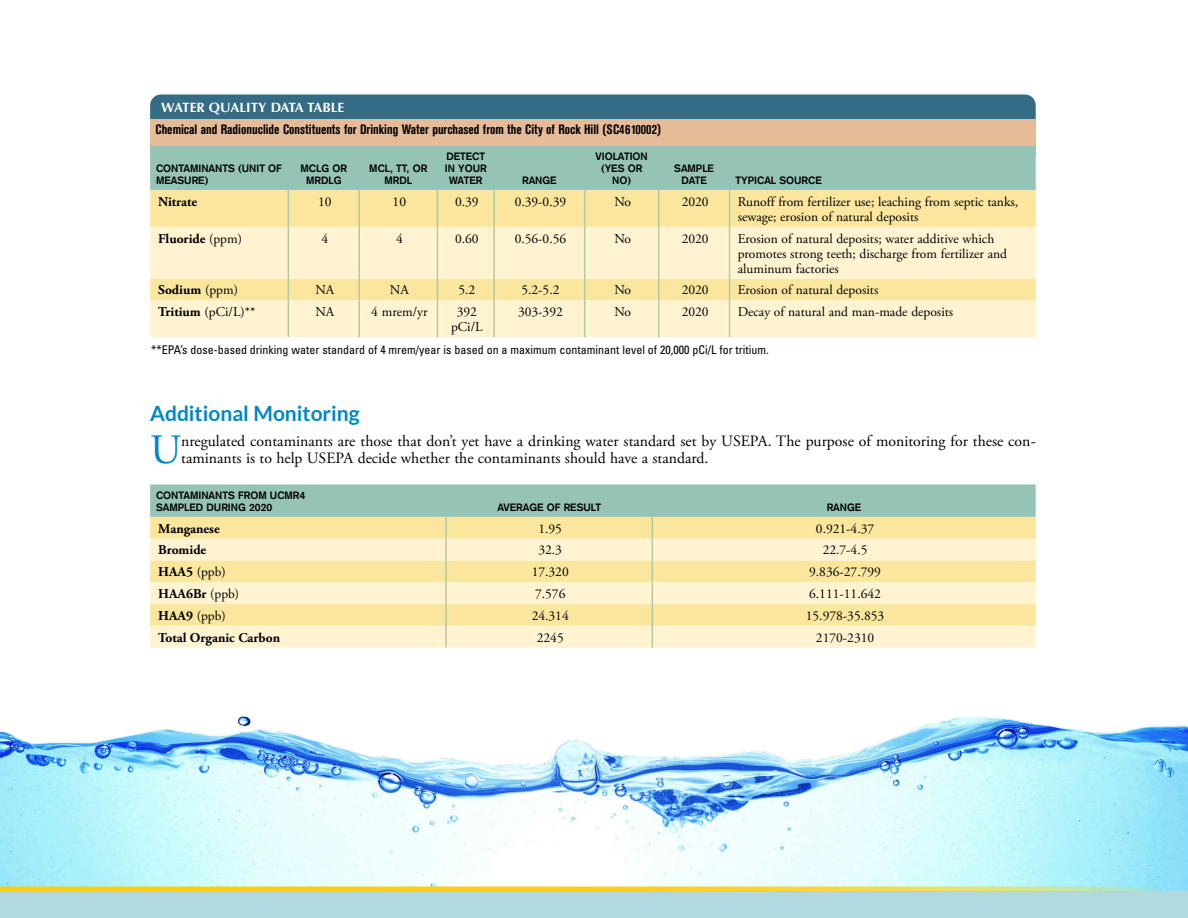
<style>
.page{position:relative;width:1188px;height:918px;background:#fff}
.page>*{position:absolute;margin:0;border:0;box-sizing:border-box;transform-origin:0 0}
.Initial_Cap{font:41.7px "Adobe Garamond Pro";color:#0087c6}
.Article_Headline-21{font:700 21px "Lato";color:#0087c6}
.Initial_Cap-2{font:15.75px/17.2px "Adobe Garamond Pro";color:#000}
.Table_Text{font:13.5px/15px "Adobe Garamond Pro";color:#000}
.Table_Subhead__Tap_W{font:700 condensed 13.5px "Akzidenz Grotesk Pro";color:#000}
.Table_Text-2{font:700 13.5px "Adobe Garamond Pro";color:#000}
.Table_Headline{font:700 13.5px "Optima";color:#fff}
.Table_footnote{font:condensed 12px "Univers";color:#000}
.Table_Headers{font:700 10.5px/12px "Akzidenz Grotesk";color:#000;text-align:center}
.s1{font-weight:400}
.s2{font-weight:700}
</style>
<div class="page">
<img style="left:0;top:337px;width:1188px;height:555px">
<div style="left:0;top:892px;width:1188px;height:26px;background:#b1d9e0"></div>
<svg style="left:0;top:886px;width:1161px;height:6px"></svg>
<div style="left:150px;top:94px;width:886px;height:38px;background:#356c85;border-radius:11px"></div>
<div style="left:150px;top:119px;width:886px;height:38px;background:#e6bb97"></div>
<div style="left:150px;top:146px;width:886px;height:44px;background:#95c4b7"></div>
<div style="left:150px;top:190px;width:886px;height:37px;background:#fbe69e"></div>
<svg style="left:150px;top:227px;width:886px;height:110px;fill:#fff3d1"></svg>
<hr style="left:288px;top:190px;width:1px;height:37px;background:#b3c9a2">
<hr style="left:288px;top:227px;width:1px;height:52px;background:#b3c9a2">
<svg style="left:288px;top:279px;width:1px;height:21px"></svg>
<hr style="left:288px;top:300px;width:1px;height:37px;background:#b3c9a2">
<hr style="left:358px;top:190px;width:2px;height:37px;background:#b3c9a2">
<hr style="left:358px;top:227px;width:2px;height:52px;background:#b3c9a2">
<hr style="left:358px;top:279px;width:2px;height:21px;background:#b3c9a2">
<hr style="left:358px;top:300px;width:2px;height:37px;background:#b3c9a2">
<hr style="left:437px;top:190px;width:1px;height:37px;background:#b3c9a2">
<hr style="left:437px;top:227px;width:1px;height:52px;background:#b3c9a2">
<svg style="left:437px;top:279px;width:1px;height:21px"></svg>
<hr style="left:437px;top:300px;width:1px;height:37px;background:#b3c9a2">
<hr style="left:493px;top:190px;width:2px;height:37px;background:#b3c9a2">
<hr style="left:493px;top:227px;width:2px;height:52px;background:#b3c9a2">
<hr style="left:493px;top:279px;width:2px;height:21px;background:#b3c9a2">
<hr style="left:493px;top:300px;width:2px;height:37px;background:#b3c9a2">
<hr style="left:584px;top:190px;width:1px;height:37px;background:#b3c9a2">
<hr style="left:584px;top:227px;width:1px;height:52px;background:#b3c9a2">
<svg style="left:584px;top:279px;width:1px;height:21px"></svg>
<hr style="left:584px;top:300px;width:1px;height:37px;background:#b3c9a2">
<hr style="left:658px;top:190px;width:1px;height:37px;background:#b3c9a2">
<hr style="left:658px;top:227px;width:1px;height:52px;background:#b3c9a2">
<svg style="left:658px;top:279px;width:1px;height:21px"></svg>
<hr style="left:658px;top:300px;width:1px;height:37px;background:#b3c9a2">
<hr style="left:729px;top:190px;width:1px;height:37px;background:#b3c9a2">
<hr style="left:729px;top:227px;width:1px;height:52px;background:#b3c9a2">
<svg style="left:729px;top:279px;width:1px;height:21px"></svg>
<hr style="left:729px;top:300px;width:1px;height:37px;background:#b3c9a2">
<svg style="left:150px;top:484px;width:886px;height:164px"></svg>
<p class="Table_Headline" style="left:161px;top:100px;width:185px">WATER QUALITY DATA TABLE</p>
<p class="Table_Subhead__Tap_W" style="left:156px;top:121px;width:507px">Chemical and Radionuclide Constituents for Drinking Water purchased from the City of Rock Hill (SC4610002)</p>
<p class="Table_Headers" style="left:156px;top:162px;width:127px;text-align:left">CONTAMINANTS (UNIT OF<br>MEASURE)</p>
<p class="Table_Headers" style="left:301px;top:162px;width:48px">MCLG OR<br>MRDLG</p>
<p class="Table_Headers" style="left:369px;top:162px;width:59px">MCL, TT, OR<br>MRDL</p>
<p class="Table_Headers" style="left:445px;top:150px;width:43px">DETECT<br>IN YOUR<br>WATER</p>
<p class="Table_Headers" style="left:596px;top:150px;width:54px">VIOLATION (YES OR<br>NO)</p>
<p class="Table_Headers" style="left:522px;top:174px;width:36px">RANGE</p>
<p class="Table_Headers" style="left:674px;top:162px;width:41px">SAMPLE<br>DATE</p>
<p class="Table_Headers" style="left:736px;top:174px;width:88px">TYPICAL SOURCE</p>
<p class="Table_Text-2" style="left:158px;top:194px;width:41px">Nitrate</p>
<p class="Table_Text" style="left:318px;top:195px;width:15px">10</p>
<p class="Table_Text" style="left:393px;top:195px;width:15px">10</p>
<p class="Table_Text" style="left:455px;top:195px;width:25px">0.39</p>
<p class="Table_Text" style="left:515px;top:195px;width:53px">0.39-0.39</p>
<p class="Table_Text" style="left:614px;top:195px;width:18px">No</p>
<p class="Table_Text" style="left:682px;top:195px;width:28px">2020</p>
<p class="Table_Text" style="left:738px;top:195px;width:282px">Runoff from fertilizer use; leaching from septic tanks, sewage; erosion of natural deposits</p>
<p class="Table_Text-2" style="left:158px;top:231px;width:85px">Fluoride <span class="s1">(ppm)</span></p>
<p class="Table_Text" style="left:321px;top:231px;width:8px">4</p>
<p class="Table_Text" style="left:396px;top:231px;width:8px">4</p>
<p class="Table_Text" style="left:455px;top:231px;width:25px">0.60</p>
<p class="Table_Text" style="left:515px;top:231px;width:53px">0.56-0.56</p>
<p class="Table_Text" style="left:614px;top:231px;width:18px">No</p>
<p class="Table_Text" style="left:682px;top:231px;width:28px">2020</p>
<p class="Table_Text" style="left:738px;top:231px;width:271px">Erosion of natural deposits; water additive which promotes strong teeth; discharge from fertilizer and aluminum factories</p>
<p class="Table_Text-2" style="left:158px;top:282px;width:81px">Sodium <span class="s1">(ppm)</span></p>
<p class="Table_Text" style="left:315px;top:283px;width:20px">NA</p>
<p class="Table_Text" style="left:390px;top:283px;width:20px">NA</p>
<p class="Table_Text" style="left:458px;top:283px;width:18px">5.2</p>
<p class="Table_Text" style="left:521px;top:283px;width:40px">5.2-5.2</p>
<p class="Table_Text" style="left:614px;top:283px;width:18px">No</p>
<p class="Table_Text" style="left:682px;top:283px;width:28px">2020</p>
<p class="Table_Text" style="left:738px;top:283px;width:142px">Erosion of natural deposits</p>
<p class="Table_Text" style="left:158px;top:305px;width:99px"><span class="s2">Tritium</span> (pCi/L)**</p>
<p class="Table_Text" style="left:315px;top:305px;width:20px">NA</p>
<p class="Table_Text" style="left:371px;top:305px;width:58px">4 mrem/yr</p>
<p class="Table_Text" style="left:451px;top:305px;width:33px;text-align:center">392 pCi/L</p>
<p class="Table_Text" style="left:518px;top:305px;width:46px">303-392</p>
<p class="Table_Text" style="left:614px;top:305px;width:18px">No</p>
<p class="Table_Text" style="left:682px;top:305px;width:28px">2020</p>
<p class="Table_Text" style="left:738px;top:305px;width:217px">Decay of natural and man-made deposits</p>
<p class="Table_footnote" style="left:151px;top:343px;width:619px">**EPA’s dose-based drinking water standard of 4 mrem/year is based on a maximum contaminant level of 20,000 pCi/L for tritium.</p>
<p class="Article_Headline-21" style="left:150px;top:402px;width:211px">Additional Monitoring</p>
<p class="Initial_Cap" style="left:150px;top:425px;width:33px">U</p>
<p class="Initial_Cap-2" style="left:181px;top:433px;width:856px">nregulated contaminants are those that don’t yet have a drinking water standard set by USEPA. The purpose of monitoring for these con&shy;taminants is to help USEPA decide whether the contaminants should have a standard.</p>
<p class="Table_Headers" style="left:156px;top:489px;width:151px">CONTAMINANTS FROM UCMR4</p>
<p class="Table_Headers" style="left:156px;top:501px;width:118px">SAMPLED DURING 2020</p>
<p class="Table_Headers" style="left:497px;top:501px;width:105px">AVERAGE OF RESULT</p>
<p class="Table_Headers" style="left:827px;top:501px;width:36px">RANGE</p>
<p class="Table_Text-2" style="left:158px;top:521px;width:63px">Manganese</p>
<p class="Table_Text" style="left:538px;top:521px;width:25px">1.95</p>
<p class="Table_Text" style="left:816px;top:521px;width:60px">0.921-4.37</p>
<p class="Table_Text-2" style="left:158px;top:542px;width:50px">Bromide</p>
<p class="Table_Text" style="left:538px;top:543px;width:25px">32.3</p>
<p class="Table_Text" style="left:823px;top:543px;width:46px">22.7-4.5</p>
<p class="Table_Text" style="left:158px;top:565px;width:69px"><span class="s2">HAA5</span> (ppb)</p>
<p class="Table_Text" style="left:532px;top:565px;width:39px">17.320</p>
<p class="Table_Text" style="left:809px;top:565px;width:73px">9.836-27.799</p>
<p class="Table_Text-2" style="left:158px;top:586px;width:83px">HAA6Br <span class="s1">(ppb)</span></p>
<p class="Table_Text" style="left:535px;top:587px;width:32px">7.576</p>
<p class="Table_Text" style="left:809px;top:587px;width:73px">6.111-11.642</p>
<p class="Table_Text" style="left:158px;top:609px;width:69px"><span class="s2">HAA9</span> (ppb)</p>
<p class="Table_Text" style="left:532px;top:609px;width:39px">24.314</p>
<p class="Table_Text" style="left:806px;top:609px;width:80px">15.978-35.853</p>
<p class="Table_Text-2" style="left:158px;top:630px;width:123px">Total Organic Carbon</p>
<p class="Table_Text" style="left:537px;top:630px;width:28px">2245</p>
<p class="Table_Text" style="left:816px;top:630px;width:60px">2170-2310</p>
</div>
